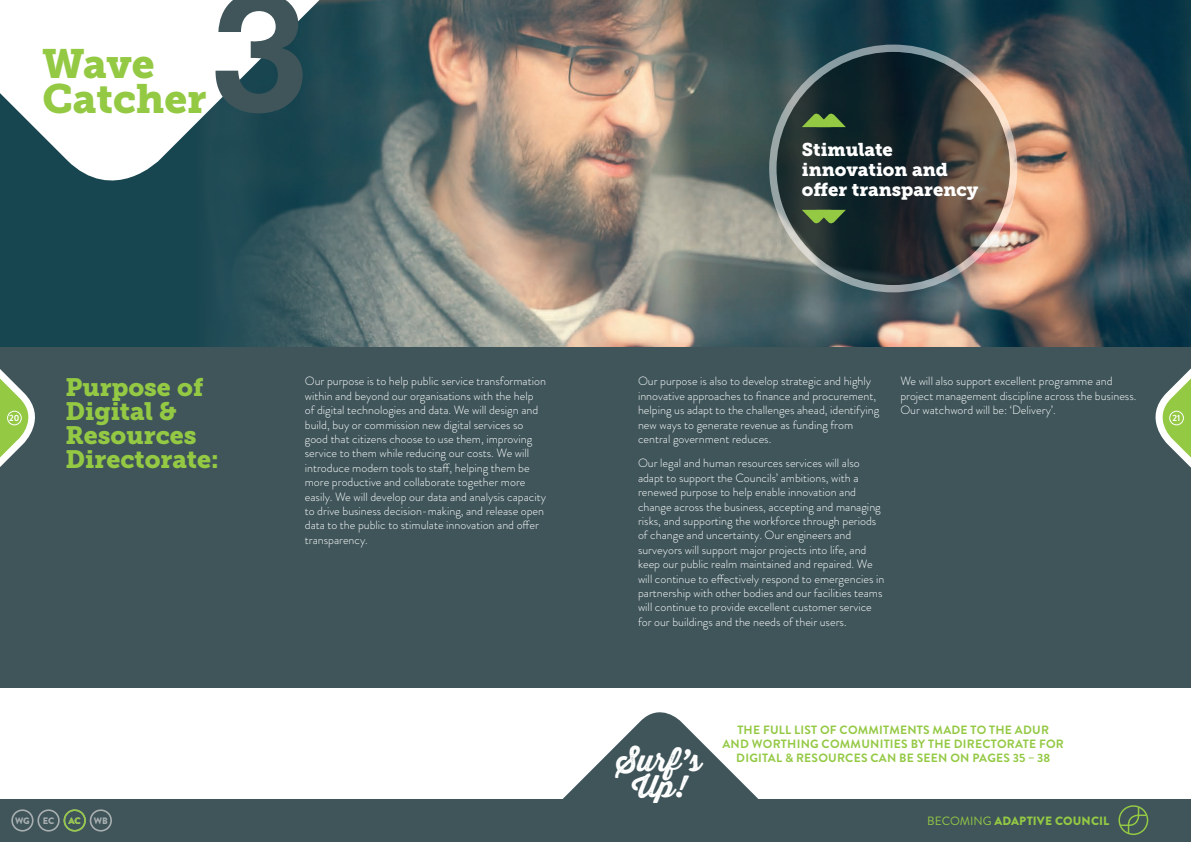
<style>
.page{position:relative;width:1191px;height:842px;background:#fff}
.page>*{position:absolute;margin:0;border:0;box-sizing:border-box;transform-origin:0 0}
.t1{font:40.7px/35.2px "Museo Slab 900";color:#94c944}
.t2{font:29.9px "Thirsty Rough Bol";color:#fff}
.t3{font:25px/24px "Museo Slab 900";color:#94c944}
.t4{font:18.4px/20.2px "Museo Slab 900";color:#fff}
.t5{font:300 12px/14.4px "Brandon Grotesque";color:#fff}
.t6{font:700 12px/14.4px "Brandon Grotesque";letter-spacing:.02em;color:#94c944;text-align:center}
.t7{font:900 12px "Brandon Grotesque";letter-spacing:.015em;color:#94c944}
.t8{font:900 9.3px "Brandon Grotesque";color:#a9afb1}
.t9{font:900 9.3px "Brandon Grotesque";color:#94c944}
.t10{font:700 9px "Brandon Grotesque";color:#fff}
.s1{font-weight:400}
</style>
<div class="page">
<div style="left:0;top:799px;width:1191px;height:43px;background:#3f555a"></div>
<div style="left:0;top:0;width:1191px;height:362px;background:#174550"></div>
<img style="left:211px;top:0;width:980px;height:347px">
<div style="left:0;top:347px;width:1191px;height:340px;background:#3f555a"></div>
<svg style="left:768px;top:44px;width:250px;height:249px;background:#494d4b"></svg>
<svg style="left:802px;top:112px;width:44px;height:15px"></svg>
<svg style="left:802px;top:210px;width:44px;height:15px"></svg>
<svg style="left:0;top:0;width:347px;height:201px;fill:#fff"></svg>
<svg style="left:215px;top:0;width:88px;height:113px"></svg>
<svg style="left:0;top:369px;width:35px;height:98px"></svg>
<svg style="left:11px;top:809px;width:101px;height:23px"></svg>
<svg style="left:562px;top:712px;width:197px;height:87px"></svg>
<svg style="left:1141px;top:292px;width:50px;height:176px"></svg>
<svg style="left:1118px;top:805px;width:31px;height:30px"></svg>
<p class="t1" style="left:43px;top:46px;width:166px">Wave<br>Catcher</p>
<p class="t4" style="left:802px;top:139px;width:178px">Stimulate innovation and ofer transparency</p>
<p class="t10" style="left:9px;top:412px;width:12px">20</p>
<h1 class="t3" style="left:65px;top:375px;width:155px">Purpose of<br>Digital &amp;<br>Resources<br>Directorate:</h1>
<p class="t5" style="left:305px;top:374px;width:243px">Our purpose is to help public service transformation within and beyond our organisations with the help of digital technologies and data. We will design and build, buy or commission new digital services so good that citizens choose to use them, improving service to them while reducing our costs. We will introduce modern tools to staf, helping them be more productive and collaborate together more easily. We will develop our data and analysis capacity to drive business decision-making, and release open data to the public to stimulate innovation and ofer transparency.</p>
<p class="t5" style="left:638px;top:374px;width:235px">Our purpose is also to develop strategic and highly</p>
<p class="t5" style="left:900px;top:374px;width:214px">We will also support excellent programme and</p>
<p class="t5" style="left:638px;top:389px;width:240px">innovative approaches to fnance and procurement,</p>
<p class="t5" style="left:900px;top:389px;width:238px">project management discipline across the business.</p>
<p class="t5" style="left:638px;top:403px;width:243px">helping us adapt to the challenges ahead, identifying</p>
<p class="t5" style="left:900px;top:403px;width:157px">Our watchword will be: ‘Delivery’.</p>
<p class="t5" style="left:638px;top:417px;width:217px">new ways to generate revenue as funding from</p>
<p class="t5" style="left:638px;top:432px;width:135px">central government reduces.</p>
<p class="t5" style="left:638px;top:456px;width:223px">Our legal and human resources services will also</p>
<p class="t5" style="left:638px;top:471px;width:222px">adapt to support the Councils’ ambitions, with a</p>
<p class="t5" style="left:638px;top:485px;width:220px">renewed purpose to help enable innovation and</p>
<p class="t5" style="left:638px;top:499px;width:244px">change across the business, accepting and managing</p>
<p class="t5" style="left:638px;top:514px;width:240px">risks, and supporting the workforce through periods</p>
<p class="t5" style="left:638px;top:528px;width:215px">of change and uncertainty. Our engineers and</p>
<p class="t5" style="left:638px;top:543px;width:230px">surveyors will support major projects into life, and</p>
<p class="t5" style="left:638px;top:557px;width:236px">keep our public realm maintained and repaired. We</p>
<p class="t5" style="left:638px;top:571px;width:248px">will continue to efectively respond to emergencies in</p>
<p class="t5" style="left:638px;top:586px;width:246px">partnership with other bodies and our facilities teams</p>
<p class="t5" style="left:638px;top:600px;width:235px">will continue to provide excellent customer service</p>
<p class="t5" style="left:638px;top:615px;width:210px">for our buildings and the needs of their users.</p>
<p class="t10" style="left:1172px;top:412px;width:9px">21</p>
<p class="t6" style="left:722px;top:722px;width:343px">THE FULL LIST OF COMMITMENTS MADE TO THE ADUR<br>AND WORTHING COMMUNITIES BY THE DIRECTORATE FOR</p>
<p class="t2" style="left:617px;top:738px;width:86px">Surf’s</p>
<p class="t6" style="left:736px;top:751px;width:315px">DIGITAL &amp; RESOURCES CAN BE SEEN ON PAGES 35 – 38</p>
<p class="t2" style="left:632px;top:764px;width:56px">Up!</p>
<p class="t8" style="left:15px;top:814px;width:16px">WG</p>
<p class="t8" style="left:43px;top:814px;width:13px">EC</p>
<p class="t8" style="left:94px;top:814px;width:15px">WB</p>
<p class="t9" style="left:69px;top:814px;width:14px">AC</p>
<p class="t7" style="left:927px;top:812px;width:184px"><span class="s1">BECOMING</span> ADAPTIVE COUNCIL</p>
</div>
